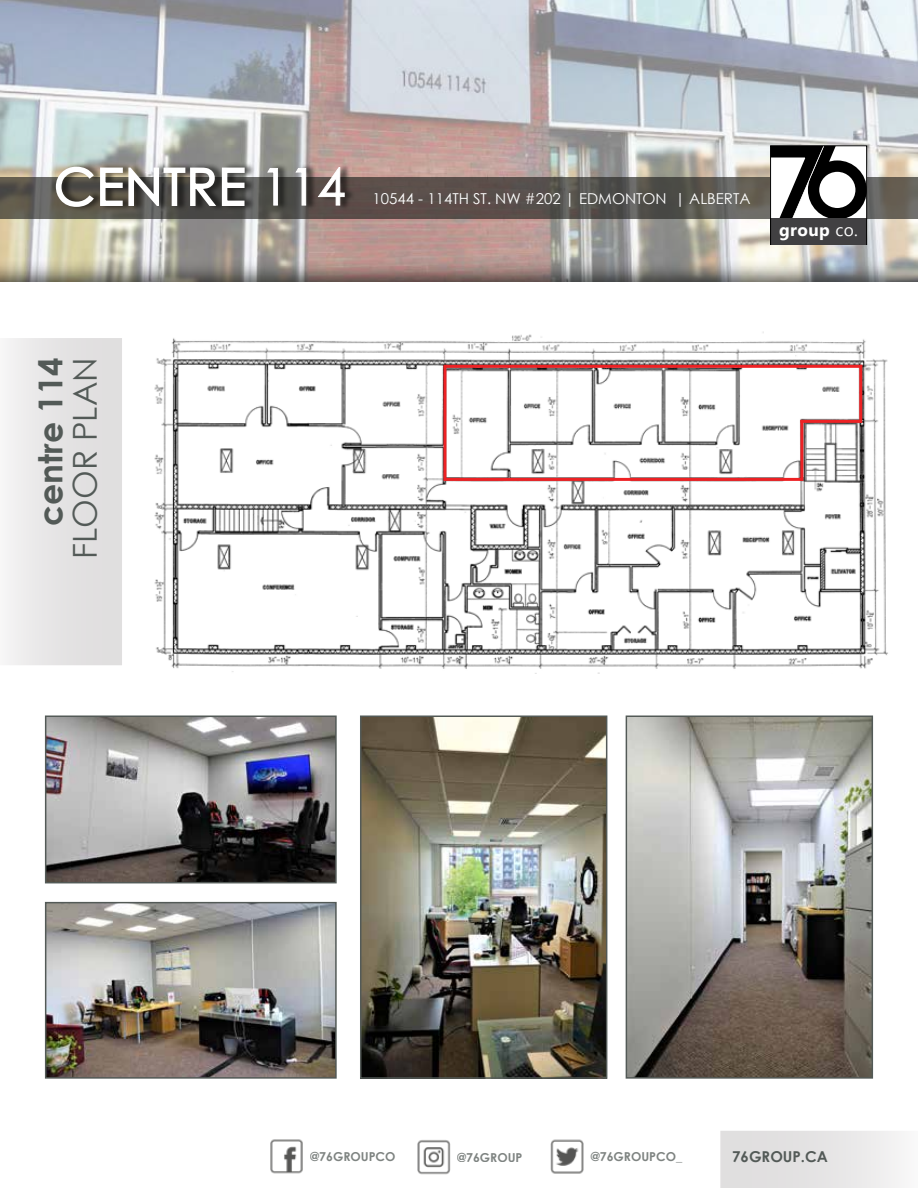
<style>
.page{position:relative;width:918px;height:1188px;background:#fff}
.page>*{position:absolute;margin:0;border:0;box-sizing:border-box;transform-origin:0 0}
.t1{font:105px "Quantum";color:#000}
.t2{font:51px "Century Gothic";letter-spacing:.02em;color:#fff}
.t3{font:700 33px "Century Gothic";color:#535a57}
.t4{font:33px "Century Gothic";color:#535a57}
.t5{font:700 17.25px "Microsoft Tai Le";letter-spacing:.02em;color:#fff}
.t6{font:15px "Century Gothic";color:#fff}
.t7{font:700 15px "Century Gothic";color:#535a57}
.t8{font:700 12.3px "Century Gothic";color:#535a57}
.s1{font-weight:400}
</style>
<div class="page">
<img style="left:0;top:0;width:918px;height:260px">
<svg style="left:0;top:177px;width:918px;height:42px;background:#5b5550"></svg>
<div style="left:0;top:260px;width:918px;height:928px;background:#000;opacity:.65"></div>
<div style="left:0;top:282px;width:918px;height:906px;background:#fff"></div>
<div style="left:56px;top:162px;width:299px;height:50px;background:#000;opacity:.5"></div>
<svg style="left:55px;top:166px;width:191px;height:42px;background:#7d7b76"></svg>
<svg style="left:267px;top:168px;width:11px;height:38px"></svg>
<svg style="left:296px;top:168px;width:10px;height:38px"></svg>
<svg style="left:318px;top:167px;width:27px;height:39px"></svg>
<svg style="left:770px;top:145px;width:97px;height:100px"></svg>
<svg style="left:6px;top:338px;width:116px;height:327px;background:#e6e5e5"></svg>
<svg style="left:720px;top:1131px;width:182px;height:57px;background:#e6e5e5"></svg>
<img style="left:270px;top:1139px;width:33px;height:35px">
<img style="left:417px;top:1140px;width:34px;height:35px">
<img style="left:550px;top:1139px;width:34px;height:35px">
<img style="left:154px;top:331px;width:734px;height:342px">
<img style="left:48px;top:905px;width:286px;height:171px">
<div style="left:45px;top:902px;width:292px;height:177px;border:2px solid #535a57"></div>
<img style="left:363px;top:719px;width:241px;height:357px">
<div style="left:360px;top:716px;width:247px;height:363px;border:2px solid #535a57"></div>
<img style="left:629px;top:719px;width:241px;height:357px">
<div style="left:626px;top:716px;width:247px;height:363px;border:2px solid #535a57"></div>
<img style="left:48px;top:719px;width:286px;height:161px">
<div style="left:45px;top:716px;width:292px;height:167px;border:2px solid #535a57"></div>
<hr style="left:445px;top:365px;width:417px;height:3px;background:#ed2124">
<hr style="left:445px;top:478px;width:357px;height:3px;background:#ed2124">
<hr style="left:443px;top:365px;width:3px;height:116px;background:#ed2124">
<hr style="left:859px;top:365px;width:3px;height:58px;background:#ed2124">
<hr style="left:800px;top:420px;width:3px;height:61px;background:#ed2124">
<hr style="left:800px;top:420px;width:61px;height:3px;background:#ed2124">
<h2 class="t2" style="left:54px;top:151px;width:293px">CENTRE 114</h2>
<p class="t6" style="left:373px;top:188px;width:379px">10544 - 114TH ST. NW #202 | EDMONTON | ALBERTA</p>
<h1 class="t1" style="left:769px;top:121px;width:58px">7</h1>
<p class="t5" style="left:779px;top:220px;width:80px">group <span class="s1">co.</span></p>
<h3 class="t3" style="left:25px;top:526px;width:170px;rotate:-90deg">centre 114</h3>
<h3 class="t4" style="left:62px;top:559px;width:203px;rotate:-90deg">FLOOR PLAN</h3>
<p class="t8" style="left:310px;top:1147px;width:87px">@76GROUPCO</p>
<p class="t8" style="left:457px;top:1148px;width:67px">@76GROUP</p>
<p class="t8" style="left:591px;top:1147px;width:93px">@76GROUPCO_</p>
<p class="t7" style="left:732px;top:1145px;width:97px">76GROUP.CA</p>
</div>
